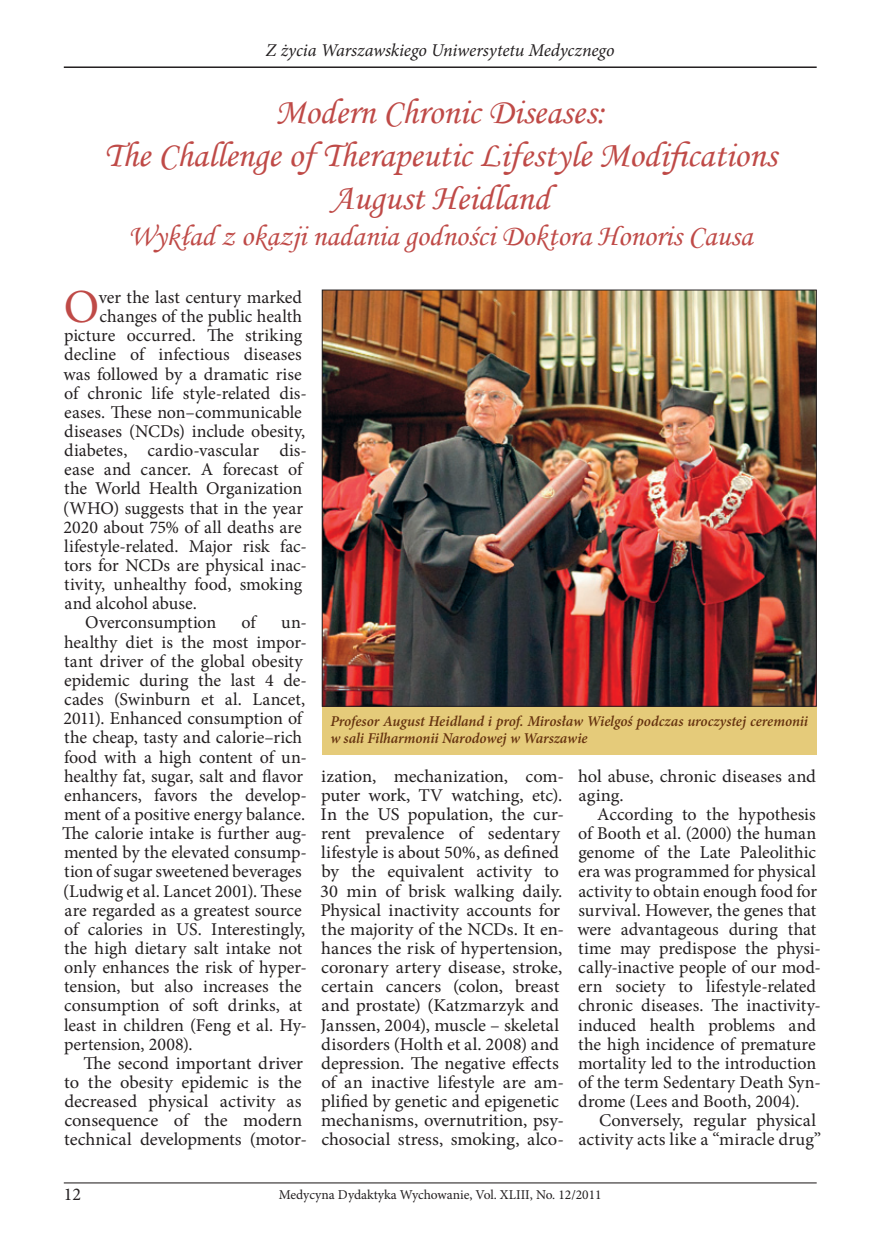
<style>
.page{position:relative;width:872px;height:1234px;background:#fff}
.page>*{position:absolute;margin:0;border:0;box-sizing:border-box;transform-origin:0 0}
.t1{font:47.4px "Minion Pro";color:#bf4a47}
.t2{font:36px/43.2px "Monotype Corsiva";color:#bf4a47;text-align:center}
.t3{font:30px "Monotype Corsiva";color:#bf4a47}
.t4{font:18px/19.2px "Minion Pro";color:#231f20}
.t5{font:italic 18px "Minion Pro";letter-spacing:-.005em;color:#231f20}
.t6{font:italic 600 15px/16.5px "Minion Pro";letter-spacing:-.005em;color:#66330f}
.t7{font:13.5px "Minion Pro";color:#231f20}
</style>
<div class="page">
<hr style="left:64px;top:1182px;width:752px;height:1px;background:#231f20">
<hr style="left:64px;top:66px;width:752px;height:2px;background:#231f20">
<div style="left:322px;top:703px;width:494px;height:51px;background:#e5cb7a"></div>
<img style="left:324px;top:291px;width:490px;height:413px">
<p class="t5" style="left:266px;top:38px;width:350px">Z życia Warszawskiego Uniwersytetu Medycznego</p>
<h2 class="t2" style="left:104px;top:90px;width:674px">Modern Chronic Diseases:<br>The Challenge of Therapeutic Lifestyle Modifications<br>August Heidland</h2>
<h3 class="t3" style="left:128px;top:218px;width:625px">Wykład z okazji nadania godności Doktora Honoris Causa</h3>
<h1 class="t1" style="left:64px;top:275px;width:37px">O</h1>
<p class="t4" style="left:99px;top:287px;width:205px">ver the last century marked</p>
<p class="t4" style="left:100px;top:307px;width:204px">changes of the public health</p>
<p class="t4" style="left:64px;top:326px;width:239px">picture occurred. The striking</p>
<p class="t4" style="left:64px;top:345px;width:239px">decline of infectious diseases</p>
<p class="t4" style="left:63px;top:364px;width:240px">was followed by a dramatic rise</p>
<p class="t4" style="left:64px;top:383px;width:244px">of chronic life style-related dis-</p>
<p class="t4" style="left:64px;top:402px;width:239px">eases. These non–communicable</p>
<p class="t4" style="left:64px;top:421px;width:242px">diseases (NCDs) include obesity,</p>
<p class="t4" style="left:64px;top:441px;width:244px">diabetes, cardio-vascular dis-</p>
<p class="t4" style="left:64px;top:460px;width:239px">ease and cancer. A forecast of</p>
<p class="t4" style="left:64px;top:479px;width:239px">the World Health Organization</p>
<p class="t4" style="left:63px;top:498px;width:241px">(WHO) suggests that in the year</p>
<p class="t4" style="left:64px;top:517px;width:240px">2020 about 75% of all deaths are</p>
<p class="t4" style="left:64px;top:536px;width:244px">lifestyle-related. Major risk fac-</p>
<p class="t4" style="left:64px;top:555px;width:244px">tors for NCDs are physical inac-</p>
<p class="t4" style="left:64px;top:574px;width:239px">tivity, unhealthy food, smoking</p>
<p class="t4" style="left:64px;top:594px;width:134px">and alcohol abuse.</p>
<p class="t4" style="left:85px;top:613px;width:133px">Overconsumption</p>
<p class="t4" style="left:242px;top:613px;width:16px">of</p>
<p class="t4" style="left:62px;top:613px;width:246px;text-indent:219px">un&shy;healthy diet is the most impor&shy;tant driver of the global obesity epidemic during the last 4 de&shy;cades (Swinburn et al. Lancet,<br>2011). Enhanced consumption of the cheap, tasty and calorie–rich food with a high content of un&shy;healthy fat, sugar, salt and flavor enhancers, favors the develop&shy;ment of a positive energy balance.<br>The calorie intake is further aug&shy;mented by the elevated consump&shy;tion of sugar sweetened beverages (Ludwig et al. Lancet 2001). These are regarded as a greatest source of calories in US. Interestingly, the high dietary salt intake not only enhances the risk of hyper&shy;tension, but also increases the consumption of soft drinks, at least in children (Feng et al. Hy&shy;pertension, 2008).</p>
<p class="t4" style="left:64px;top:1053px;width:244px;text-indent:19px">The second important driver to the obesity epidemic is the decreased physical activity as consequence of the modern technical developments (motor-</p>
<p class="t6" style="left:330px;top:712px;width:479px">Profesor August Heidland i prof. Mirosław Wielgoś podczas uroczystej ceremonii w sali Filharmonii Narodowej w Warszawie</p>
<p class="t4" style="left:320px;top:766px;width:245px">ization, mechanization, com&shy;puter work, TV watching, etc).<br>In the US population, the cur&shy;rent prevalence of sedentary lifestyle is about 50%, as defined by the equivalent activity to<br>30 min of brisk walking daily.<br>Physical inactivity accounts for the majority of the NCDs. It en&shy;hances the risk of hypertension, coronary artery disease, stroke, certain cancers (colon, breast and prostate) (Katzmarzyk and<br>Janssen, 2004), muscle – skeletal disorders (Holth et al. 2008) and depression. The negative effects of an inactive lifestyle are am&shy;plified by genetic and epigenetic mechanisms, overnutrition, psy&shy;chosocial stress, smoking, alco-</p>
<p class="t4" style="left:578px;top:766px;width:239px">hol abuse, chronic diseases and aging.</p>
<p class="t4" style="left:577px;top:804px;width:245px;text-indent:20px">According to the hypothesis of Booth et al. (2000) the human genome of the Late Paleolithic era was programmed for physical activity to obtain enough food for survival. However, the genes that were advantageous during that time may predispose the physi&shy;cally-inactive people of our mod&shy;ern society to lifestyle-related chronic diseases. The inactivity&shy;induced health problems and the high incidence of premature mortality led to the introduction of the term Sedentary Death Syn&shy;drome (Lees and Booth, 2004).</p>
<p class="t4" style="left:578px;top:1110px;width:244px;text-align:right">Conversely, regular physical activity acts like a “miracle drug”</p>
<p class="t4" style="left:64px;top:1184px;width:19px">12</p>
<p class="t7" style="left:279px;top:1185px;width:324px">Medycyna Dydaktyka Wychowanie, Vol. XLIII, No. 12/2011</p>
</div>
